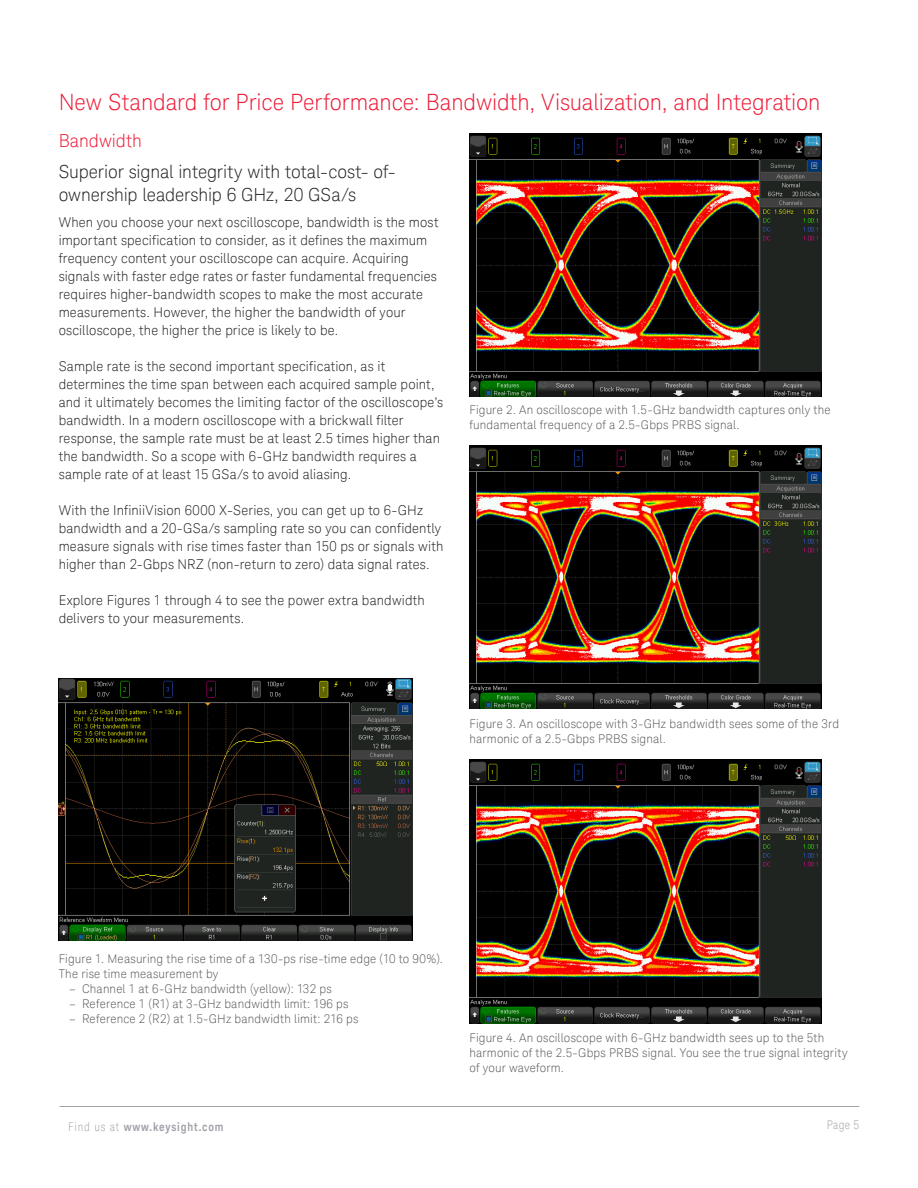
<style>
.page{position:relative;width:918px;height:1188px;background:#fff}
.page>*{position:absolute;margin:0;border:0;box-sizing:border-box;transform-origin:0 0}
.K_Heading_1{font:300 22.5px "Keysight Sans";letter-spacing:-.005em;color:#ed1a36}
.K_Heading_3{font:300 18px/22.5px "Keysight Sans";letter-spacing:-.005em;color:#231f20}
.K_Heading_2{font:300 18px "Keysight Sans";color:#ed1a36}
.K_Body_Text{font:300 13.5px/18px "Keysight Sans";letter-spacing:.01em;color:#231f20}
.K_Diagrams_and_Figur{font:300 12px/15px "Keysight Sans";letter-spacing:.015em;color:#57585a}
.t1{font:700 12px "Keysight Sans Condensed";letter-spacing:.07em;color:#a4a1a9}
.t2{font:300 condensed 12px "Keysight Sans";color:#a4a1a9}
.s1{font-family:"Keysight Sans";font-weight:300;font-stretch:condensed}
</style>
<div class="page">
<hr style="left:60px;top:1106px;width:799px;height:1px;background:#a4a1a9">
<img style="left:59px;top:678px;width:353px;height:263px">
<img style="left:469px;top:134px;width:352px;height:262px">
<img style="left:469px;top:446px;width:352px;height:263px">
<img style="left:469px;top:760px;width:352px;height:263px">
<p class="K_Heading_1" style="left:59px;top:89px;width:763px">New Standard for Price Performance: Bandwidth, Visualization, and Integration</p>
<p class="K_Heading_2" style="left:59px;top:130px;width:85px">Bandwidth</p>
<p class="K_Heading_3" style="left:59px;top:161px;width:338px">Superior signal integrity with total-cost- of&shy;ownership leadership 6 GHz, 20 GSa/s</p>
<p class="K_Body_Text" style="left:59px;top:213px;width:381px">When you choose your next oscilloscope, bandwidth is the most important specification to consider, as it defines the maximum frequency content your oscilloscope can acquire. Acquiring signals with faster edge rates or faster fundamental frequencies requires higher-bandwidth scopes to make the most accurate measurements. However, the higher the bandwidth of your oscilloscope, the higher the price is likely to be.</p>
<p class="K_Body_Text" style="left:59px;top:357px;width:386px">Sample rate is the second important specification, as it determines the time span between each acquired sample point, and it ultimately becomes the limiting factor of the oscilloscope’s bandwidth. In a modern oscilloscope with a brickwall filter response, the sample rate must be at least 2.5 times higher than the bandwidth. So a scope with 6-GHz bandwidth requires a sample rate of at least 15 GSa/s to avoid aliasing.</p>
<p class="K_Body_Text" style="left:59px;top:501px;width:386px">With the InfiniiVision 6000 X-Series, you can get up to 6-GHz bandwidth and a 20-GSa/s sampling rate so you can confidently measure signals with rise times faster than 150 ps or signals with higher than 2-Gbps NRZ (non-return to zero) data signal rates.</p>
<p class="K_Body_Text" style="left:59px;top:591px;width:368px">Explore Figures 1 through 4 to see the power extra bandwidth delivers to your measurements.</p>
<p class="K_Diagrams_and_Figur" style="left:469px;top:402px;width:363px">Figure 2. An oscilloscope with 1.5-GHz bandwidth captures only the fundamental frequency of a 2.5-Gbps PRBS signal.</p>
<p class="K_Diagrams_and_Figur" style="left:469px;top:717px;width:371px">Figure 3. An oscilloscope with 3-GHz bandwidth sees some of the 3rd harmonic of a 2.5-Gbps PRBS signal.</p>
<p class="K_Diagrams_and_Figur" style="left:59px;top:952px;width:386px">Figure 1. Measuring the rise time of a 130-ps rise-time edge (10 to 90%).<br>The rise time measurement by</p>
<p class="K_Diagrams_and_Figur" style="left:69px;top:982px;width:264px">– Channel 1 at 6-GHz bandwidth (yellow): 132 ps</p>
<p class="K_Diagrams_and_Figur" style="left:69px;top:997px;width:281px">– Reference 1 (R1) at 3-GHz bandwidth limit: 196 ps</p>
<p class="K_Diagrams_and_Figur" style="left:69px;top:1012px;width:291px">– Reference 2 (R2) at 1.5-GHz bandwidth limit: 216 ps</p>
<p class="K_Diagrams_and_Figur" style="left:469px;top:1030px;width:380px">Figure 4. An oscilloscope with 6-GHz bandwidth sees up to the 5th harmonic of the 2.5-Gbps PRBS signal. You see the true signal integrity of your waveform.</p>
<p class="t1" style="left:68px;top:1119px;width:157px"><span class="s1">Find us at</span> www.keysight.com</p>
<p class="t2" style="left:827px;top:1117px;width:34px">Page 5</p>
</div>
